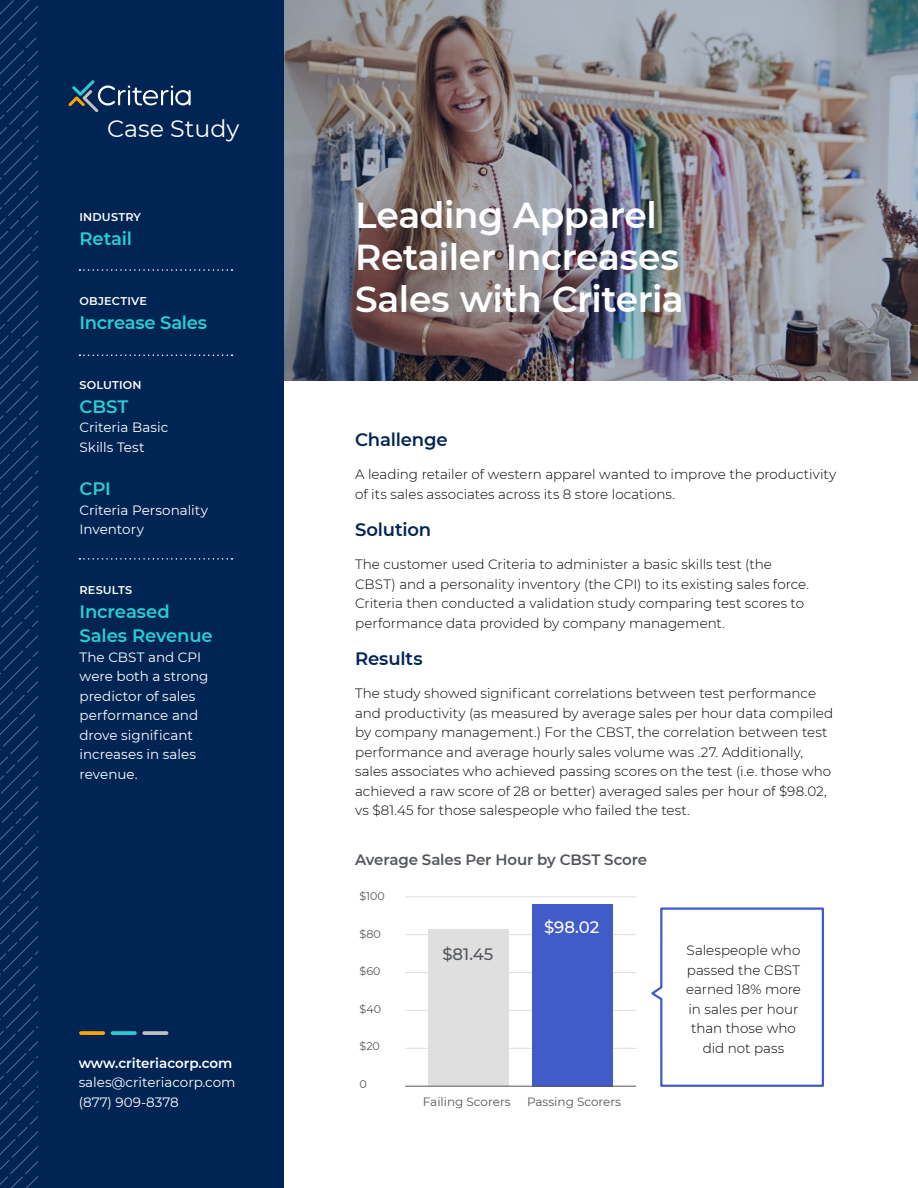
<style>
.page{position:relative;width:918px;height:1188px;background:#fff}
.page>*{position:absolute;margin:0;border:0;box-sizing:border-box;transform-origin:0 0}
.t1{font:600 36px/42px "Montserrat";letter-spacing:-.01em;color:#fff}
.t2{font:23.7px "Montserrat";color:#fff}
.t3{font:600 18px/24px "Montserrat";letter-spacing:-.01em;color:#2cccd3}
.t4{font:600 18px "Montserrat";letter-spacing:-.005em;color:#002554}
.t5{font:500 16.5px "Montserrat";color:#fff}
.t6{font:500 16.5px "Montserrat";color:#53565a}
.t7{font:600 15px "Montserrat";letter-spacing:-.01em;color:#53565a}
.t8{font:300 13.5px/19.5px "Montserrat";color:#000}
.t9{font:13.5px/19.5px "Montserrat";color:#fff}
.t10{font:600 13.5px "Montserrat";letter-spacing:-.005em;color:#fff}
.t11{font:12px "Montserrat";color:#53565a}
.t12{font:600 11.25px "Montserrat";letter-spacing:.015em;color:#fff}
.t13{font:11.1px "Montserrat";color:#53565a}
</style>
<div class="page">
<div style="left:0;top:0;width:284px;height:1188px;background:#002554"></div>
<svg style="left:0;top:0;width:38px;height:1188px"></svg>
<svg style="left:69px;top:80px;width:122px;height:32px"></svg>
<svg style="left:81px;top:1031px;width:22px;height:4px"></svg>
<svg style="left:113px;top:1031px;width:22px;height:4px"></svg>
<svg style="left:144px;top:1031px;width:23px;height:4px"></svg>
<img style="left:284px;top:0;width:634px;height:380px">
<svg style="left:79px;top:269px;width:153px;height:2px"></svg>
<svg style="left:79px;top:354px;width:153px;height:2px"></svg>
<svg style="left:79px;top:558px;width:153px;height:2px"></svg>
<hr style="left:405px;top:896px;width:231px;height:1px;background:#dfdfe0">
<hr style="left:405px;top:934px;width:231px;height:1px;background:#dfdfe0">
<hr style="left:405px;top:972px;width:231px;height:1px;background:#dfdfe0">
<hr style="left:405px;top:1048px;width:231px;height:1px;background:#dfdfe0">
<hr style="left:405px;top:1010px;width:231px;height:1px;background:#dfdfe0">
<svg style="left:651px;top:907px;width:173px;height:180px"></svg>
<div style="left:532px;top:904px;width:81px;height:183px;background:#425cc7"></div>
<div style="left:428px;top:930px;width:81px;height:156px;background:#dfdfe0"></div>
<hr style="left:405px;top:1086px;width:231px;height:1px;background:#53565a">
<h2 class="t2" style="left:107px;top:112px;width:134px">Case Study</h2>
<p class="t12" style="left:80px;top:209px;width:63px">INDUSTRY</p>
<h3 class="t3" style="left:80px;top:226px;width:54px">Retail</h3>
<p class="t12" style="left:80px;top:293px;width:69px">OBJECTIVE</p>
<h3 class="t3" style="left:80px;top:310px;width:129px">Increase Sales</h3>
<p class="t12" style="left:80px;top:377px;width:64px">SOLUTION</p>
<h3 class="t3" style="left:80px;top:394px;width:50px">CBST</h3>
<p class="t9" style="left:80px;top:417px;width:90px">Criteria Basic<br>Skills Test</p>
<h3 class="t3" style="left:80px;top:476px;width:33px">CPI</h3>
<p class="t9" style="left:80px;top:500px;width:130px">Criteria Personality<br>Inventory</p>
<p class="t12" style="left:80px;top:582px;width:54px">RESULTS</p>
<h3 class="t3" style="left:80px;top:599px;width:135px">Increased<br>Sales Revenue</h3>
<p class="t9" style="left:80px;top:647px;width:130px">The CBST and CPI were both a strong predictor of sales performance and drove significant increases in sales revenue.</p>
<p class="t10" style="left:79px;top:1054px;width:155px">www.criteriacorp.com</p>
<p class="t9" style="left:79px;top:1072px;width:158px">sales@criteriacorp.com (877) 909-8378</p>
<h1 class="t1" style="left:355px;top:192px;width:330px">Leading Apparel<br>Retailer Increases<br>Sales with Criteria</h1>
<h3 class="t4" style="left:355px;top:427px;width:94px">Challenge</h3>
<p class="t8" style="left:355px;top:464px;width:483px">A leading retailer of western apparel wanted to improve the productivity of its sales associates across its 8 store locations.</p>
<h3 class="t4" style="left:355px;top:517px;width:78px">Solution</h3>
<p class="t8" style="left:355px;top:554px;width:455px">The customer used Criteria to administer a basic skills test (the CBST) and a personality inventory (the CPI) to its existing sales force.<br>Criteria then conducted a validation study comparing test scores to performance data provided by company management.</p>
<h3 class="t4" style="left:355px;top:646px;width:69px">Results</h3>
<p class="t8" style="left:355px;top:683px;width:480px">The study showed significant correlations between test performance and productivity (as measured by average sales per hour data compiled by company management.) For the CBST, the correlation between test performance and average hourly sales volume was .27. Additionally, sales associates who achieved passing scores on the test (i.e. those who achieved a raw score of 28 or better) averaged sales per hour of $98.02, vs $81.45 for those salespeople who failed the test.</p>
<p class="t7" style="left:355px;top:849px;width:294px">Average Sales Per Hour by CBST Score</p>
<p class="t13" style="left:360px;top:889px;width:27px">$100</p>
<p class="t13" style="left:360px;top:926px;width:23px">$80</p>
<p class="t13" style="left:360px;top:964px;width:22px">$60</p>
<p class="t13" style="left:360px;top:1001px;width:23px">$40</p>
<p class="t13" style="left:360px;top:1039px;width:22px">$20</p>
<p class="t13" style="left:360px;top:1076px;width:9px">0</p>
<p class="t6" style="left:442px;top:943px;width:53px">$81.45</p>
<p class="t5" style="left:544px;top:915px;width:57px">$98.02</p>
<p class="t11" style="left:423px;top:1093px;width:89px">Failing Scorers</p>
<p class="t11" style="left:527px;top:1093px;width:96px">Passing Scorers</p>
<p class="t8" style="left:686px;top:940px;width:116px;text-align:center">Salespeople who passed the CBST earned 18% more in sales per hour than those who did not pass</p>
</div>
